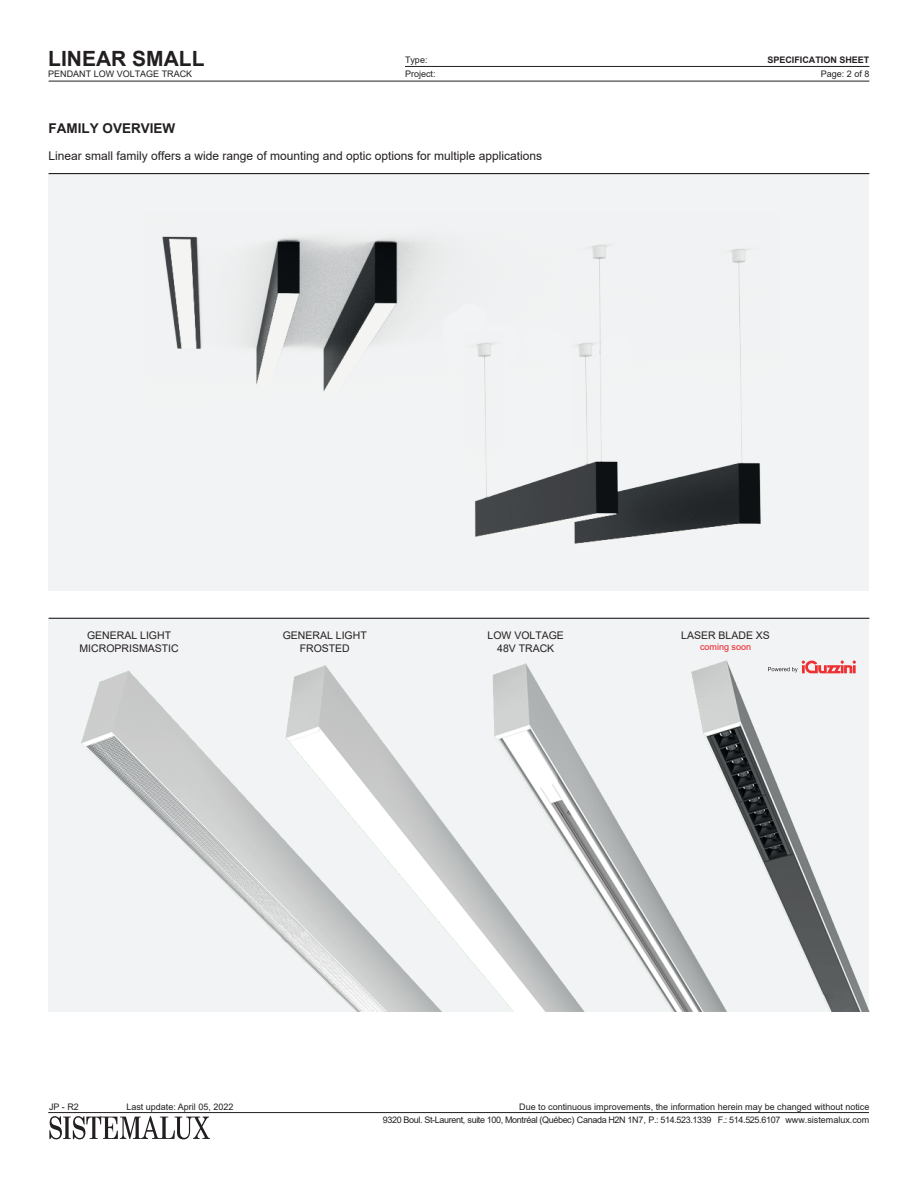
<style>
.page{position:relative;width:918px;height:1188px;background:#fff}
.page>*{position:absolute;margin:0;border:0;box-sizing:border-box;transform-origin:0 0}
.t1{font:700 21px "Arial";color:#231f20}
.t2{font:700 13.5px "Arial";color:#231f20}
.t3{font:12px "Arial";color:#231f20}
.t4{font:10.5px/12.6px "Arial";color:#231f20;text-align:center}
.t5{font:9px/13.5px "Arial";color:#231f20;text-align:right}
.t6{font:700 9px "Arial";color:#231f20}
.t7{font:9px "Arial";color:#ee1d23}
</style>
<div class="page">
<hr style="left:49px;top:81px;width:820px;height:1px;background:#231f20">
<hr style="left:405px;top:66px;width:464px;height:1px;background:#231f20">
<hr style="left:48px;top:1112px;width:821px;height:1px;background:#231f20">
<svg style="left:49px;top:1116px;width:161px;height:23px"></svg>
<div style="left:49px;top:174px;width:820px;height:417px;background:#f2f3f4"></div>
<hr style="left:49px;top:173px;width:820px;height:1px;background:#231f20">
<img style="left:162px;top:236px;width:599px;height:308px">
<div style="left:49px;top:618px;width:820px;height:394px;background:#f2f3f4"></div>
<hr style="left:49px;top:618px;width:820px;height:1px;background:#231f20">
<img style="left:81px;top:661px;width:788px;height:351px">
<svg style="left:768px;top:660px;width:88px;height:13px"></svg>
<h1 class="t1" style="left:48px;top:44px;width:158px">LINEAR SMALL</h1>
<p class="t5" style="left:48px;top:67px;width:146px">PENDANT LOW VOLTAGE TRACK</p>
<p class="t5" style="left:405px;top:53px;width:24px">Type:</p>
<p class="t6" style="left:767px;top:53px;width:104px">SPECIFICATION SHEET</p>
<p class="t5" style="left:821px;top:67px;width:50px">Page: 2 of 8</p>
<p class="t5" style="left:405px;top:67px;width:32px">Project:</p>
<h2 class="t2" style="left:49px;top:119px;width:128px">FAMILY OVERVIEW</h2>
<h3 class="t3" style="left:49px;top:148px;width:495px">Linear small family offers a wide range of mounting and optic options for multiple applications</h3>
<p class="t4" style="left:80px;top:629px;width:101px">GENERAL LIGHT<br>MICROPRISMASTIC</p>
<p class="t4" style="left:283px;top:629px;width:85px">GENERAL LIGHT<br>FROSTED</p>
<p class="t4" style="left:488px;top:629px;width:78px">LOW VOLTAGE<br>48V TRACK</p>
<p class="t4" style="left:681px;top:629px;width:90px">LASER BLADE XS</p>
<p class="t7" style="left:700px;top:641px;width:53px">coming soon</p>
<p class="t5" style="left:49px;top:1100px;width:31px">JP - R2</p>
<p class="t5" style="left:126px;top:1100px;width:109px">Last update: April 05, 2022</p>
<p class="t5" style="left:383px;top:1100px;width:488px">Due to continuous improvements, the information herein may be changed without notice<br>9320 Boul. St-Laurent, suite 100, Montréal (Québec) Canada H2N 1N7, P.: 514.523.1339 F.: 514.525.6107 www.sistemalux.com</p>
</div>
